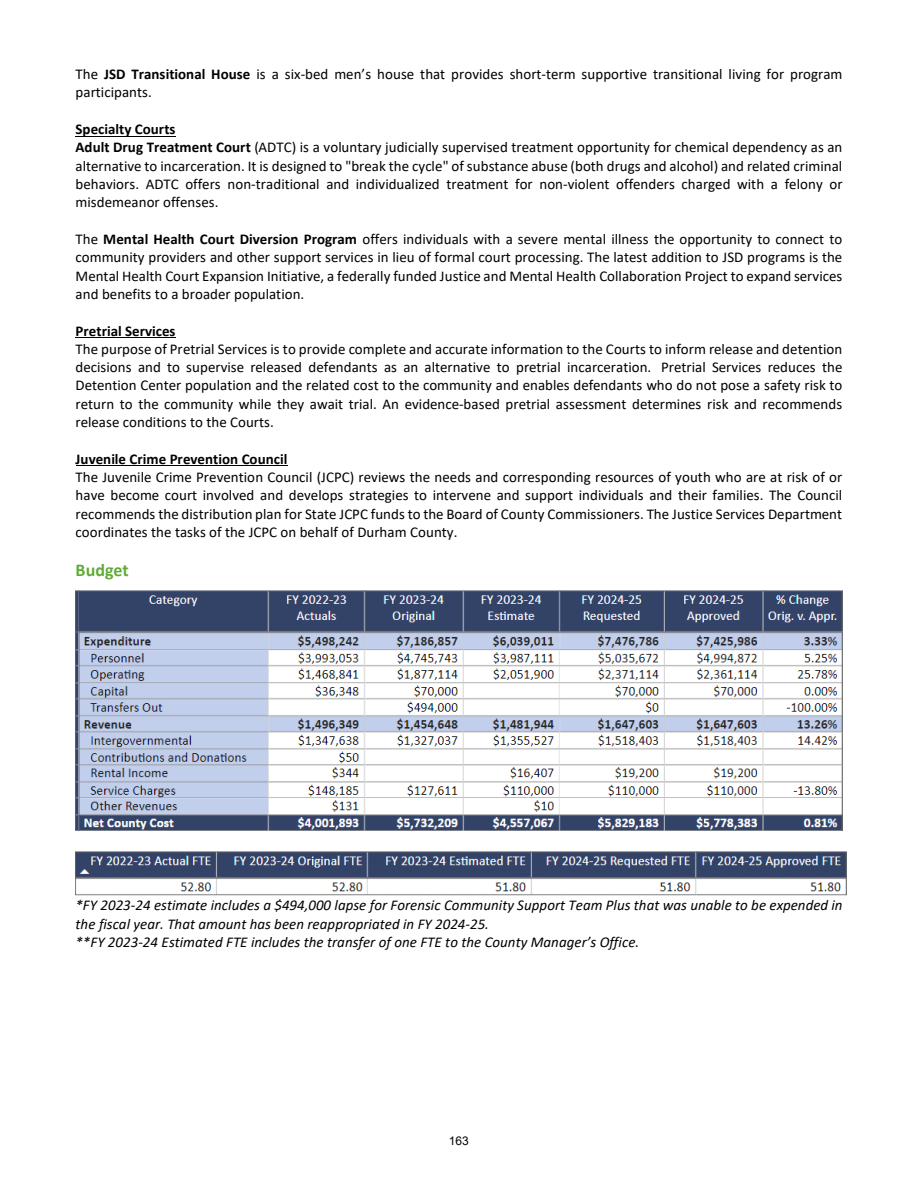
<style>
.page{position:relative;width:918px;height:1188px;background:#fff}
.page>*{position:absolute;margin:0;border:0;box-sizing:border-box;transform-origin:0 0}
.t1{font:700 18px "Calibri";color:#61aa38}
.t2{font:15px/18.3px "Calibri";color:#000;text-align:justify}
.t3{font:italic 15px/18.3px "Calibri";letter-spacing:.005em;color:#000}
.t4{font:700 15px "Calibri";letter-spacing:.005em;color:#000}
.t5{font:12px "Arial";color:#000}
.s1{font-weight:700}
</style>
<div class="page">
<hr style="left:76px;top:136px;width:100px;height:1px;background:#000">
<hr style="left:76px;top:337px;width:100px;height:1px;background:#000">
<hr style="left:76px;top:465px;width:211px;height:1px;background:#000">
<img style="left:76px;top:590px;width:766px;height:240px">
<img style="left:76px;top:851px;width:771px;height:44px">
<p class="t2" style="left:76px;top:65px;width:768px">The <span class="s1">JSD Transitional House</span> is a six-bed men’s house that provides short-term supportive transitional living for program participants.</p>
<p class="t4" style="left:76px;top:119px;width:101px">Specialty Courts</p>
<p class="t2" style="left:76px;top:138px;width:768px"><span class="s1">Adult Drug Treatment Court</span> (ADTC) is a voluntary judicially supervised treatment opportunity for chemical dependency as an alternative to incarceration. It is designed to "break the cycle" of substance abuse (both drugs and alcohol) and related criminal behaviors. ADTC offers non-traditional and individualized treatment for non-violent offenders charged with a felony or misdemeanor offenses.</p>
<p class="t2" style="left:76px;top:229px;width:768px">The <span class="s1">Mental Health Court Diversion Program</span> offers individuals with a severe mental illness the opportunity to connect to community providers and other support services in lieu of formal court processing. The latest addition to JSD programs is the Mental Health Court Expansion Initiative, a federally funded Justice and Mental Health Collaboration Project to expand services and benefits to a broader population.</p>
<p class="t4" style="left:76px;top:320px;width:101px">Pretrial Services</p>
<p class="t2" style="left:76px;top:339px;width:768px">The purpose of Pretrial Services is to provide complete and accurate information to the Courts to inform release and detention decisions and to supervise released defendants as an alternative to pretrial incarceration. Pretrial Services reduces the Detention Center population and the related cost to the community and enables defendants who do not pose a safety risk to return to the community while they await trial. An evidence-based pretrial assessment determines risk and recommends release conditions to the Courts.</p>
<p class="t4" style="left:76px;top:448px;width:213px">Juvenile Crime Prevention Council</p>
<p class="t2" style="left:76px;top:468px;width:768px">The Juvenile Crime Prevention Council (JCPC) reviews the needs and corresponding resources of youth who are at risk of or have become court involved and develops strategies to intervene and support individuals and their families. The Council recommends the distribution plan for State JCPC funds to the Board of County Commissioners. The Justice Services Department coordinates the tasks of the JCPC on behalf of Durham County.</p>
<h1 class="t1" style="left:76px;top:558px;width:55px">Budget</h1>
<p class="t3" style="left:76px;top:896px;width:768px">*FY 2023-24 estimate includes a $494,000 lapse for Forensic Community Support Team Plus that was unable to be expended in the fiscal year. That amount has been reappropriated in FY 2024-25.</p>
<p class="t3" style="left:76px;top:932px;width:565px">**FY 2023-24 Estimated FTE includes the transfer of one FTE to the County Manager’s Office.</p>
<p class="t5" style="left:449px;top:1132px;width:22px">163</p>
</div>
